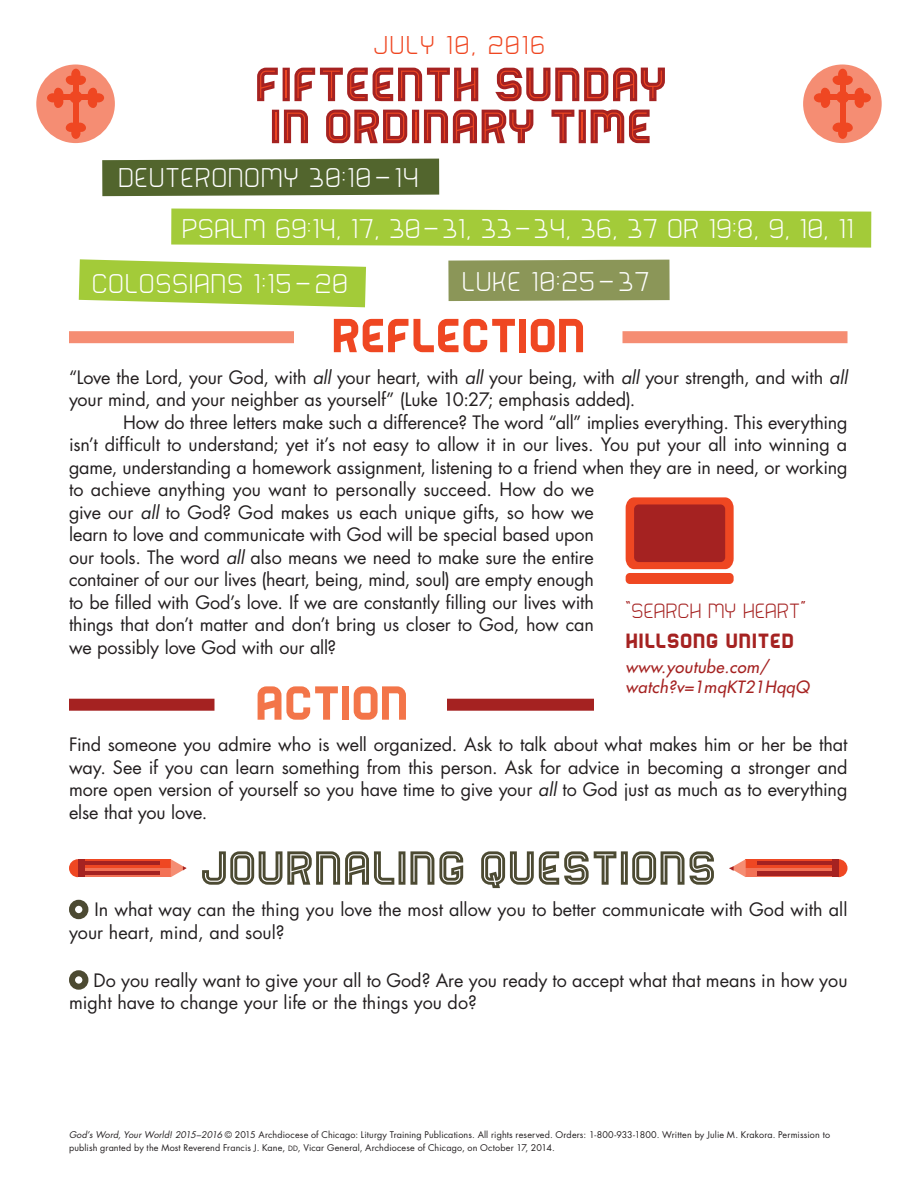
<style>
.page{position:relative;width:918px;height:1188px;background:#fff}
.page>*{position:absolute;margin:0;border:0;box-sizing:border-box;transform-origin:0 0}
.h1_red{font:55.5px/42px "Bender Inline Only";color:#ef4722}
.h2-questions{font:55.5px "Bender Inline";color:#4c4a32}
.h2-reflection-red{font:55.5px "Bender Solid";color:#ef4722}
.H2-action-red-box{font:55.5px "Bender Solid";color:#f37549}
.citation{font:100 31.5px "Bender";letter-spacing:.05em;color:#fff}
.date-red{font:100 30px "Bender";letter-spacing:.075em;color:#ef4722}
.sidbar-h1{font:100 24px "Bender";letter-spacing:.025em;color:#a52221}
.sidebar-source{font:24px "Bender Solid";letter-spacing:.025em;color:#a52221}
.text{font:18px/22.5px "Futura Std";letter-spacing:-.01em;color:#231f20}
.questions{font:18px/22.5px "Futura Std";color:#231f20}
.sidebar_contributor{font:italic 500 16.5px/19.5px "Futura Std";letter-spacing:.025em;color:#a52221}
.text-copyright{font:9px/13.5px "Futura Std";letter-spacing:.015em;color:#231f20}
.s1{font-style:italic}
.s2{font-family:"Futura Std Book SC800";font-size:7.2px;color:#221e1f}
</style>
<div class="page">
<div style="left:803px;top:64px;width:79px;height:79px;background:#f58d73;border-radius:50%"></div>
<div style="left:838px;top:69px;width:9px;height:11px;background:#ef4722;border-radius:50%"></div>
<div style="left:859px;top:93px;width:12px;height:9px;background:#ef4722;border-radius:50%"></div>
<div style="left:814px;top:93px;width:12px;height:9px;background:#ef4722;border-radius:50%"></div>
<svg style="left:820px;top:75px;width:45px;height:34px"></svg>
<div style="left:838px;top:127px;width:9px;height:12px;background:#ef4722;border-radius:50%"></div>
<svg style="left:832px;top:122px;width:21px;height:11px"></svg>
<div style="left:840px;top:80px;width:5px;height:45px;background:#ef4722"></div>
<div style="left:828px;top:94px;width:29px;height:6px;background:#ef4722"></div>
<div style="left:836px;top:91px;width:13px;height:12px;background:#ef4722;border-radius:50%"></div>
<div style="left:36px;top:64px;width:79px;height:79px;background:#f58d73;border-radius:50%"></div>
<div style="left:71px;top:69px;width:9px;height:11px;background:#ef4722;border-radius:50%"></div>
<div style="left:92px;top:93px;width:12px;height:9px;background:#ef4722;border-radius:50%"></div>
<div style="left:47px;top:93px;width:12px;height:9px;background:#ef4722;border-radius:50%"></div>
<svg style="left:53px;top:75px;width:45px;height:33px"></svg>
<div style="left:71px;top:127px;width:9px;height:12px;background:#ef4722;border-radius:50%"></div>
<svg style="left:65px;top:122px;width:21px;height:11px"></svg>
<div style="left:73px;top:80px;width:6px;height:45px;background:#ef4722"></div>
<div style="left:61px;top:94px;width:30px;height:6px;background:#ef4722"></div>
<div style="left:69px;top:91px;width:13px;height:12px;background:#ef4722;border-radius:50%"></div>
<div style="left:448px;top:260px;width:222px;height:41px;background:#8b9658"></div>
<svg style="left:79px;top:259px;width:287px;height:48px;background:#b1d358"></svg>
<svg style="left:171px;top:209px;width:700px;height:39px;background:#aacf48"></svg>
<div style="left:102px;top:159px;width:337px;height:37px;background:#52652d"></div>
<div style="left:69px;top:331px;width:225px;height:12px;background:#f58d73"></div>
<div style="left:622px;top:331px;width:226px;height:12px;background:#f58d73"></div>
<div style="left:69px;top:699px;width:145px;height:12px;background:#a52221"></div>
<div style="left:447px;top:699px;width:147px;height:12px;background:#a52221"></div>
<svg style="left:85px;top:859px;width:86px;height:9px"></svg>
<svg style="left:85px;top:868px;width:86px;height:9px"></svg>
<svg style="left:171px;top:859px;width:15px;height:18px"></svg>
<svg style="left:69px;top:859px;width:9px;height:18px"></svg>
<div style="left:78px;top:859px;width:7px;height:18px;background:#a52221"></div>
<hr style="left:83px;top:871px;width:77px;height:3px;background:#a52221">
<hr style="left:83px;top:862px;width:77px;height:3px;background:#a52221">
<svg style="left:746px;top:859px;width:86px;height:9px"></svg>
<div style="left:746px;top:868px;width:86px;height:9px;background:#f37256"></div>
<svg style="left:729px;top:859px;width:17px;height:18px"></svg>
<svg style="left:838px;top:859px;width:10px;height:18px"></svg>
<div style="left:832px;top:859px;width:6px;height:18px;background:#a52221"></div>
<div style="left:757px;top:871px;width:77px;height:5px;background:#a52221"></div>
<hr style="left:757px;top:862px;width:77px;height:3px;background:#a52221">
<div style="left:69px;top:900px;width:19px;height:19px;border:6px solid #4c4a32;border-radius:50%"></div>
<div style="left:69px;top:970px;width:19px;height:20px;border:6px solid #4c4a32;border-radius:50%"></div>
<svg style="left:626px;top:497px;width:108px;height:72px;background:#ef502e"></svg>
<div style="left:634px;top:504px;width:91px;height:58px;background:#a52221;border-radius:5px"></div>
<div style="left:626px;top:573px;width:108px;height:11px;background:#ef4722;border-radius:4px"></div>
<svg style="left:257px;top:67px;width:408px;height:77px"></svg>
<p class="date-red" style="left:374px;top:30px;width:172px">JULY 10, 2016</p>
<p class="h1_red" style="left:255px;top:61px;width:413px">Fifteenth Sunday in Ordinary Time</p>
<p class="citation" style="left:118px;top:162px;width:301px">DEUTERONOMY 30:10–14</p>
<p class="citation" style="left:182px;top:213px;width:673px">PSALM 69:14, 17, 30–31, 33–34, 36, 37 OR 19:8, 9, 10, 11</p>
<p class="citation" style="left:92px;top:268px;width:257px">COLOSSIANS 1:15–20</p>
<p class="citation" style="left:462px;top:265px;width:189px">LUKE 10:25–37</p>
<p class="h2-reflection-red" style="left:331px;top:307px;width:256px">REFLECTION</p>
<p class="text" style="left:69px;top:366px;width:780px">“Love the Lord, your God, with <span class="s1">all</span> your heart, with <span class="s1">all</span> your being, with <span class="s1">all</span> your strength, and with <span class="s1">all </span>your mind, and your neighber as yourself” (Luke 10:27; emphasis added).</p>
<p class="text" style="left:69px;top:411px;width:780px;text-indent:54px">How do three letters make such a difference? The word “all” implies everything. This everything isn’t difficult to understand; yet it’s not easy to allow it in our lives. You put your all into winning a game, understanding a homework assignment, listening to a friend when they are in need, or working to achieve anything you want to personally succeed. How do we<br>give our <span class="s1">all</span> to God? God makes us each unique gifts, so how we<br>learn to love and communicate with God will be special based upon<br>our tools. The word <span class="s1">all</span> also means we need to make sure the entire<br>container of our our lives (heart, being, mind, soul) are empty enough<br>to be filled with God’s love. If we are constantly filling our lives with<br>things that don’t matter and don’t bring us closer to God, how can<br>we possibly love God with our all?</p>
<p class="H2-action-red-box" style="left:255px;top:675px;width:155px">ACTION</p>
<p class="text" style="left:69px;top:734px;width:780px;text-align:justify">Find someone you admire who is well organized. Ask to talk about what makes him or her be that way. See if you can learn something from this person. Ask for advice in becoming a stronger and more open version of yourself so you have time to give your <span class="s1">all</span> to God just as much as to everything else that you love.</p>
<p class="h2-questions" style="left:199px;top:840px;width:518px">JOURNALING QUESTIONS</p>
<p class="questions" style="left:69px;top:899px;width:780px;text-indent:26px">In what way can the thing you love the most allow you to better communicate with God with all your heart, mind, and soul?</p>
<p class="questions" style="left:69px;top:969px;width:780px;text-indent:25px">Do you really want to give your all to God? Are you ready to accept what that means in how you might have to change your life or the things you do?</p>
<p class="sidbar-h1" style="left:626px;top:598px;width:182px">“SEARCH MY HEART”</p>
<p class="sidebar-source" style="left:626px;top:628px;width:170px">HILLSONG UNITED</p>
<p class="sidebar_contributor" style="left:626px;top:658px;width:185px">www.youtube.com/ watch?v=1mqKT21HqqQ</p>
<p class="text-copyright" style="left:69px;top:1128px;width:763px"><span class="s1">God’s Word, Your World! 2015–2016</span> © 2015 Archdiocese of Chicago: Liturgy Training Publications. All rights reserved. Orders: 1-800-933-1800. Written by Julie M. Krakora. Permission to publish granted by the Most Reverend Francis J. Kane, <span class="s2">dd</span>, Vicar General, Archdiocese of Chicago, on October 17, 2014.</p>
</div>
